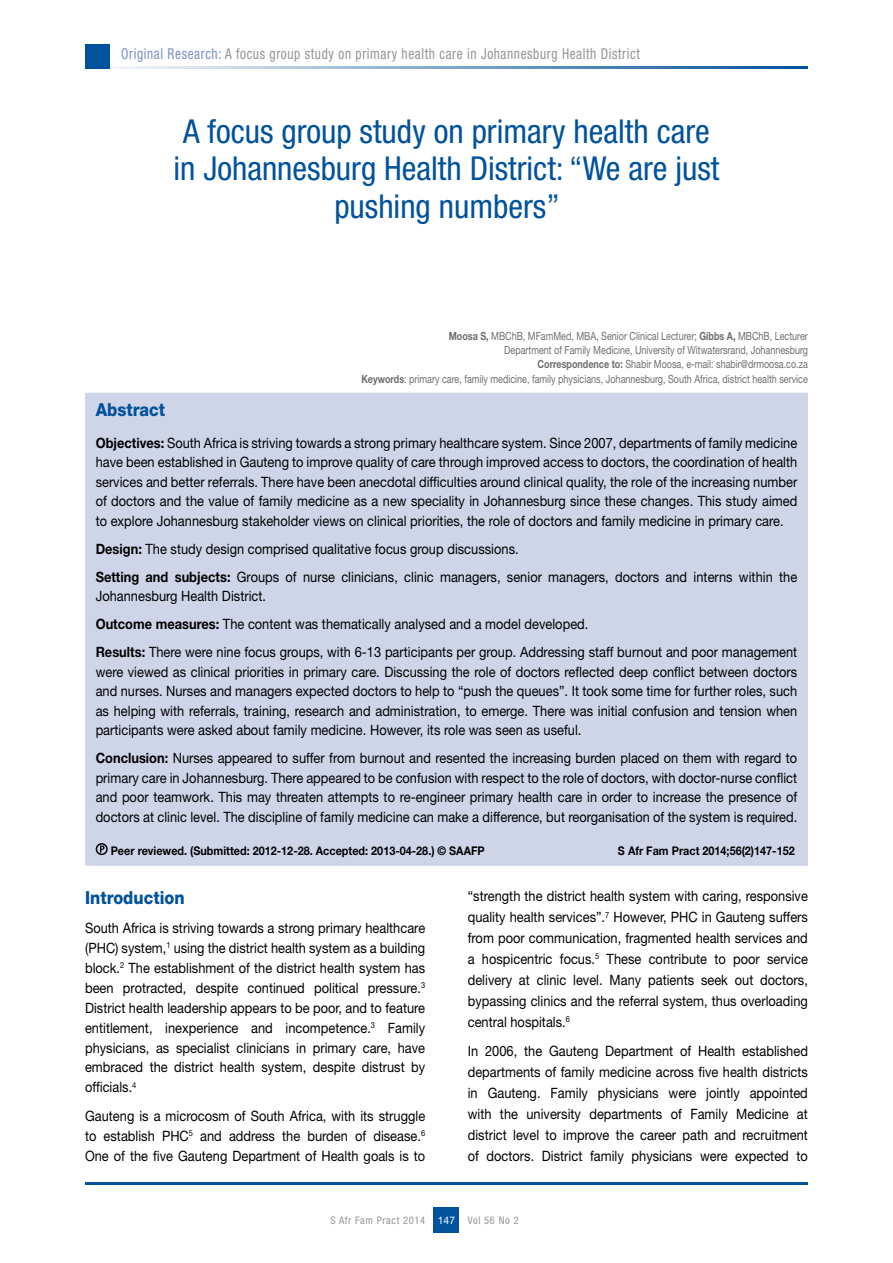
<style>
.page{position:relative;width:893px;height:1263px;background:#fff}
.page>*{position:absolute;margin:0;border:0;box-sizing:border-box;transform-origin:0 0}
.t1{font:condensed 33px/37.5px "Helvetica Neue LT Std";color:#00529c;text-align:center}
.t2{font:800 18px "Helvetica Neue LT Std";color:#00529c;scale:.9 1}
.t3{font:condensed 15px "Helvetica Neue LT Std";letter-spacing:.045em;color:#939598;scale:.89 1}
.t4{font:14.25px/20.9px "Helvetica Neue LT Std";color:#000;text-align:justify;scale:.9 1}
.t5{font:700 12px "Helvetica Neue LT Std";color:#000;scale:.9 1}
.t6{font:11.25px/14.2px "Helvetica Neue LT Std";color:#6d6e71;text-align:right;scale:.8 1}
.t7{font:condensed 10.5px "Helvetica Neue LT Std";letter-spacing:.06em;color:#939598}
.s1{color:#7c91c4}
.s2{font-weight:700}
.s3{font-stretch:normal;color:#fff}
</style>
<div class="page">
<hr style="left:85px;top:66px;width:723px;height:2px;background:#00529c">
<div style="left:85px;top:44px;width:24px;height:24px;background:#00529c"></div>
<div style="left:434px;top:1208px;width:25px;height:25px;background:#00529c"></div>
<hr style="left:85px;top:1182px;width:723px;height:2px;background:#00529c">
<div style="left:85px;top:393px;width:723px;height:473px;background:#cfd5e9"></div>
<div style="left:96px;top:843px;width:12px;height:12px;border:2px solid #000;border-radius:50%"></div>
<svg style="left:100px;top:845px;width:4px;height:7px"></svg>
<p class="t3" style="left:121px;top:45px;width:584px"><span class="s1">Original Research:</span> A focus group study on primary health care in Johannesburg Health District</p>
<h1 class="t1" style="left:173px;top:112px;width:548px">A focus group study on primary health care in Johannesburg Health District: “We are just pushing numbers”</h1>
<p class="t6" style="left:361px;top:328px;width:560px"><span class="s2">Moosa S,</span> MBChB, MFamMed, MBA, Senior Clinical Lecturer; <span class="s2">Gibbs A,</span> MBChB, Lecturer<br>Department of Family Medicine, University of Witwatersrand, Johannesburg<br><span class="s2">Correspondence to:</span> Shabir Moosa, e-mail: shabir@drmoosa.co.za<br><span class="s2">Keywords</span>: primary care, family medicine, family physicians, Johannesburg, South Africa, district health service</p>
<p class="t2" style="left:96px;top:399px;width:79px">Abstract</p>
<p class="t4" style="left:96px;top:433px;width:781px;line-height:19.5px"><span class="s2">Objectives:</span> South Africa is striving towards a strong primary healthcare system. Since 2007, departments of family medicine have been established in Gauteng to improve quality of care through improved access to doctors, the coordination of health services and better referrals. There have been anecdotal difficulties around clinical quality, the role of the increasing number of doctors and the value of family medicine as a new speciality in Johannesburg since these changes. This study aimed to explore Johannesburg stakeholder views on clinical priorities, the role of doctors and family medicine in primary care.</p>
<p class="t4" style="left:96px;top:534px;width:781px;line-height:28px"><span class="s2">Design:</span> The study design comprised qualitative focus group discussions.<br><span class="s2">Setting and subjects:</span> Groups of nurse clinicians, clinic managers, senior managers, doctors and interns within the</p>
<p class="t4" style="left:96px;top:582px;width:781px;line-height:28px;text-align:left">Johannesburg Health District.<br><span class="s2">Outcome measures:</span> The content was thematically analysed and a model developed.<br><span class="s2">Results:</span> There were nine focus groups, with 6-13 participants per group. Addressing staff burnout and poor management</p>
<p class="t4" style="left:96px;top:662px;width:781px;line-height:19.5px">were viewed as clinical priorities in primary care. Discussing the role of doctors reflected deep conflict between doctors and nurses. Nurses and managers expected doctors to help to “push the queues”. It took some time for further roles, such as helping with referrals, training, research and administration, to emerge. There was initial confusion and tension when participants were asked about family medicine. However, its role was seen as useful.</p>
<p class="t4" style="left:96px;top:748px;width:781px;line-height:19.5px"><span class="s2">Conclusion:</span> Nurses appeared to suffer from burnout and resented the increasing burden placed on them with regard to primary care in Johannesburg. There appeared to be confusion with respect to the role of doctors, with doctor-nurse conflict and poor teamwork. This may threaten attempts to re-engineer primary health care in order to increase the presence of doctors at clinic level. The discipline of family medicine can make a difference, but reorganisation of the system is required.</p>
<p class="t5" style="left:111px;top:843px;width:417px">Peer reviewed. (Submitted: 2012-12-28. Accepted: 2013-04-28.) © SAAFP</p>
<p class="t5" style="left:618px;top:843px;width:198px">S Afr Fam Pract 2014;56(2)147-152</p>
<p class="t2" style="left:85px;top:887px;width:112px">Introduction</p>
<p class="t4" style="left:85px;top:917px;width:380px;line-height:20px">South Africa is striving towards a strong primary healthcare (PHC) system,<sup>1</sup> using the district health system as a building block.<sup>2</sup> The establishment of the district health system has been protracted, despite continued political pressure.<sup>3<br></sup>District health leadership appears to be poor, and to feature entitlement, inexperience and incompetence.<sup>3</sup> Family physicians, as specialist clinicians in primary care, have embraced the district health system, despite distrust by officials.<sup>4</sup></p>
<p class="t4" style="left:85px;top:1106px;width:379px;line-height:20px">Gauteng is a microcosm of South Africa, with its struggle to establish PHC<sup>5</sup> and address the burden of disease.<sup>6<br></sup>One of the five Gauteng Department of Health goals is to</p>
<p class="t4" style="left:468px;top:886px;width:379px">“strength the district health system with caring, responsive quality health services”.<sup>7</sup> However, PHC in Gauteng suffers from poor communication, fragmented health services and a hospicentric focus.<sup>5</sup> These contribute to poor service delivery at clinic level. Many patients seek out doctors, bypassing clinics and the referral system, thus overloading central hospitals.<sup>6</sup></p>
<p class="t4" style="left:468px;top:1041px;width:379px">In 2006, the Gauteng Department of Health established departments of family medicine across five health districts in Gauteng. Family physicians were jointly appointed with the university departments of Family Medicine at district level to improve the career path and recruitment of doctors. District family physicians were expected to</p>
<p class="t7" style="left:330px;top:1214px;width:190px">S Afr Fam Pract 2014 <span class="s3">147</span> Vol 56 No 2</p>
</div>
